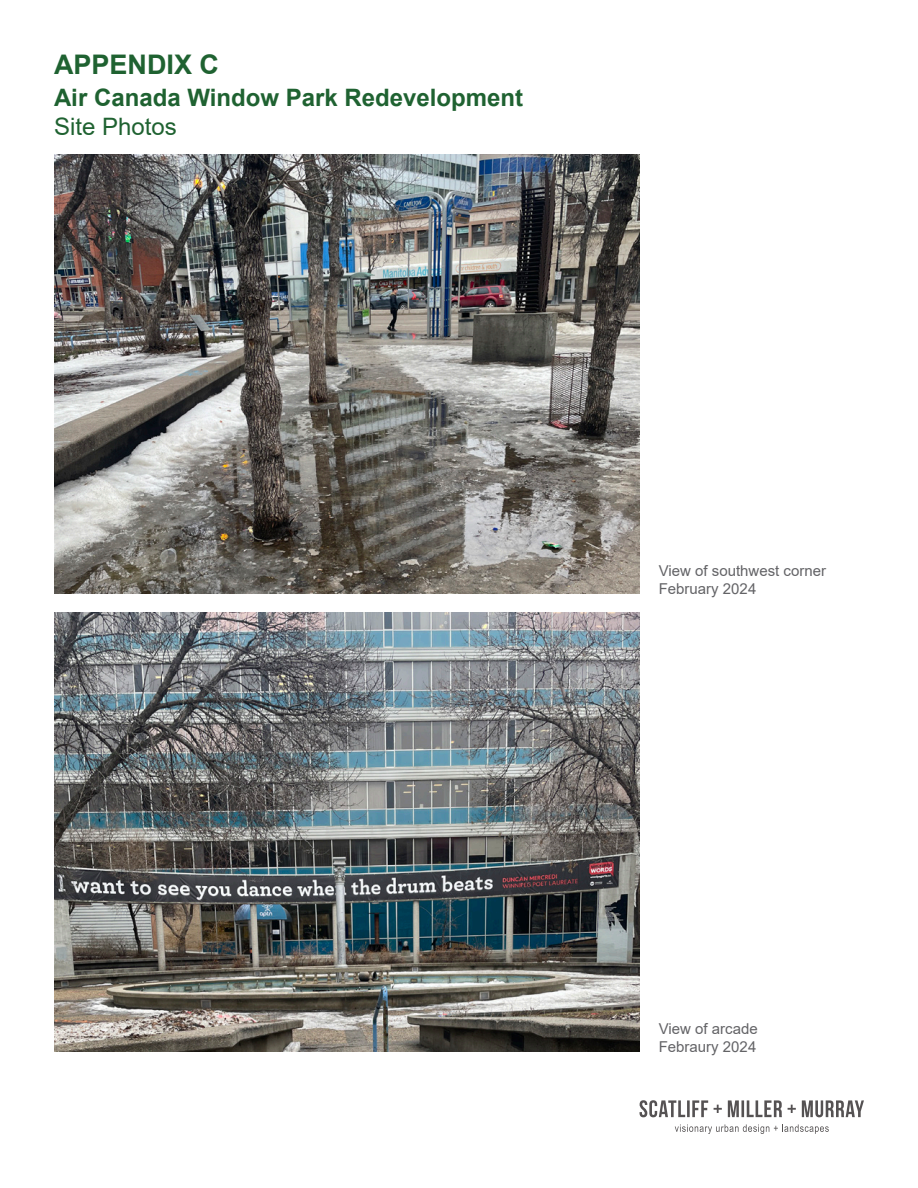
<style>
.page{position:relative;width:918px;height:1188px;background:#fff}
.page>*{position:absolute;margin:0;border:0;box-sizing:border-box;transform-origin:0 0}
.t1{font:700 27px "Arial";color:#1f6231}
.t2{font:700 24px "Arial";color:#1f6231}
.t3{font:24px "Arial";color:#1f6231}
.t4{font:15px "Arial";color:#636366}
</style>
<div class="page">
<img style="left:54px;top:155px;width:586px;height:439px">
<img style="left:54px;top:613px;width:586px;height:439px">
<svg style="left:640px;top:1100px;width:224px;height:17px"></svg>
<svg style="left:675px;top:1124px;width:154px;height:10px"></svg>
<p class="t1" style="left:54px;top:45px;width:167px">APPENDIX C</p>
<p class="t2" style="left:54px;top:81px;width:471px">Air Canada Window Park Redevelopment</p>
<p class="t3" style="left:54px;top:110px;width:124px">Site Photos</p>
<p class="t4" style="left:659px;top:560px;width:169px">View of southwest corner</p>
<p class="t4" style="left:659px;top:578px;width:99px">February 2024</p>
<p class="t4" style="left:659px;top:1018px;width:100px">View of arcade</p>
<p class="t4" style="left:659px;top:1036px;width:99px">Febraury 2024</p>
</div>
